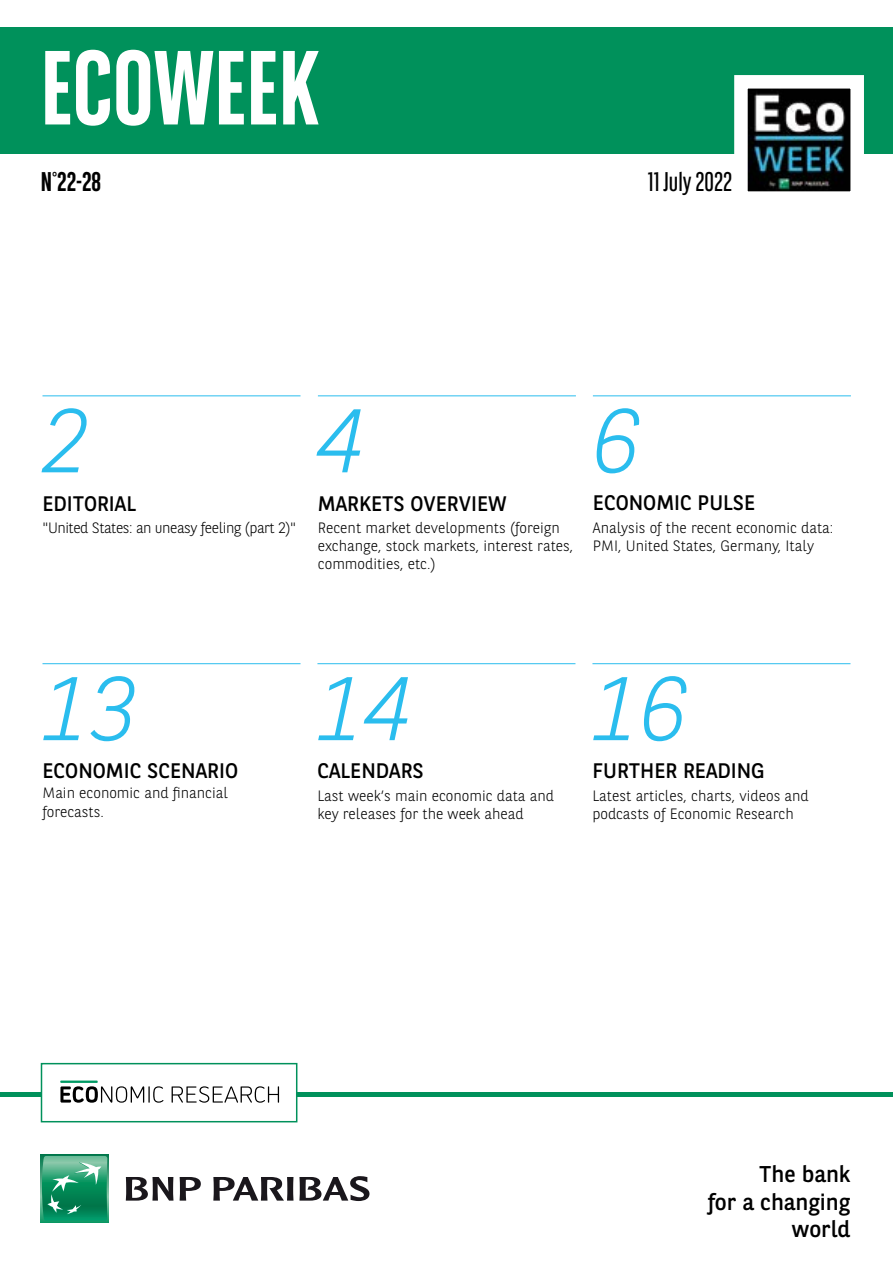
<style>
.page{position:relative;width:893px;height:1263px;background:#fff}
.page>*{position:absolute;margin:0;border:0;box-sizing:border-box;transform-origin:0 0}
.t1{font:700 105px "BNPP Sans Condensed";color:#fff}
.t2{font:italic 300 90px "BNPP Sans";color:#2abdee}
.t3{font:27px "BNPP Sans Condensed";color:#000}
.t4{font:700 27px "BNPP Sans Condensed";color:#000}
.t5{font:22.8px/27.3px "BNPP Sans";color:#000;text-align:right}
.t6{font:21px "BNPP Sans";color:#000}
.t7{font:300 15px/18px "BNPP Sans";color:#000}
.t8{font:300 15px "BNPP Sans";letter-spacing:-.03em;color:#000}
</style>
<div class="page">
<div style="left:1px;top:27px;width:892px;height:127px;background:#00915b"></div>
<hr style="left:0;top:1093px;width:893px;height:4px;background:#00915b">
<svg style="left:41px;top:1155px;width:68px;height:68px"></svg>
<svg style="left:42px;top:1156px;width:65px;height:64px;background:#35a178"></svg>
<svg style="left:126px;top:1177px;width:47px;height:23px"></svg>
<svg style="left:180px;top:1177px;width:21px;height:23px"></svg>
<svg style="left:213px;top:1176px;width:156px;height:25px"></svg>
<svg style="left:734px;top:75px;width:130px;height:117px;background:#707a7c"></svg>
<div style="left:41px;top:1063px;width:256px;height:59px;background:#fff;border:2px solid #00915b"></div>
<svg style="left:172px;top:1086px;width:107px;height:17px"></svg>
<svg style="left:60px;top:1080px;width:103px;height:23px"></svg>
<hr style="left:42px;top:395px;width:258px;height:1px;background:#2abdee">
<hr style="left:42px;top:663px;width:258px;height:1px;background:#2abdee">
<hr style="left:317px;top:663px;width:258px;height:1px;background:#2abdee">
<hr style="left:592px;top:663px;width:258px;height:1px;background:#2abdee">
<hr style="left:318px;top:395px;width:258px;height:1px;background:#2abdee">
<hr style="left:593px;top:395px;width:258px;height:1px;background:#2abdee">
<h1 class="t1" style="left:41px;top:27px;width:280px">ECOWEEK</h1>
<h3 class="t4" style="left:41px;top:166px;width:62px">N°22-28</h3>
<h3 class="t3" style="left:648px;top:165px;width:86px">11 July 2022</h3>
<h2 class="t2" style="left:42px;top:379px;width:49px">2</h2>
<h3 class="t6" style="left:42px;top:489px;width:95px">EDITORIAL</h3>
<p class="t8" style="left:42px;top:517px;width:255px">"United States: an uneasy feeling (part 2)"</p>
<h2 class="t2" style="left:318px;top:379px;width:49px">4</h2>
<h3 class="t6" style="left:318px;top:489px;width:190px">MARKETS OVERVIEW</h3>
<p class="t7" style="left:318px;top:518px;width:257px">Recent market developments (foreign exchange, stock markets, interest rates, commodities, etc.)</p>
<h2 class="t2" style="left:593px;top:379px;width:49px">6</h2>
<h3 class="t6" style="left:593px;top:489px;width:164px">ECONOMIC PULSE</h3>
<p class="t7" style="left:593px;top:518px;width:242px">Analysis of the recent economic data:<br>PMI, United States, Germany, Italy</p>
<h2 class="t2" style="left:42px;top:647px;width:97px">13</h2>
<h3 class="t6" style="left:42px;top:757px;width:197px">ECONOMIC SCENARIO</h3>
<p class="t7" style="left:42px;top:782px;width:187px;line-height:19.2px">Main economic and financial forecasts.</p>
<h2 class="t2" style="left:317px;top:647px;width:97px">14</h2>
<h3 class="t6" style="left:317px;top:757px;width:108px">CALENDARS</h3>
<p class="t7" style="left:317px;top:786px;width:238px">Last week’s main economic data and key releases for the week ahead</p>
<h2 class="t2" style="left:592px;top:647px;width:97px">16</h2>
<h3 class="t6" style="left:592px;top:757px;width:174px">FURTHER READING</h3>
<p class="t7" style="left:592px;top:786px;width:218px">Latest articles, charts, videos and podcasts of Economic Research</p>
<h3 class="t5" style="left:708px;top:1160px;width:144px">The bank<br>for a changing world</h3>
</div>
